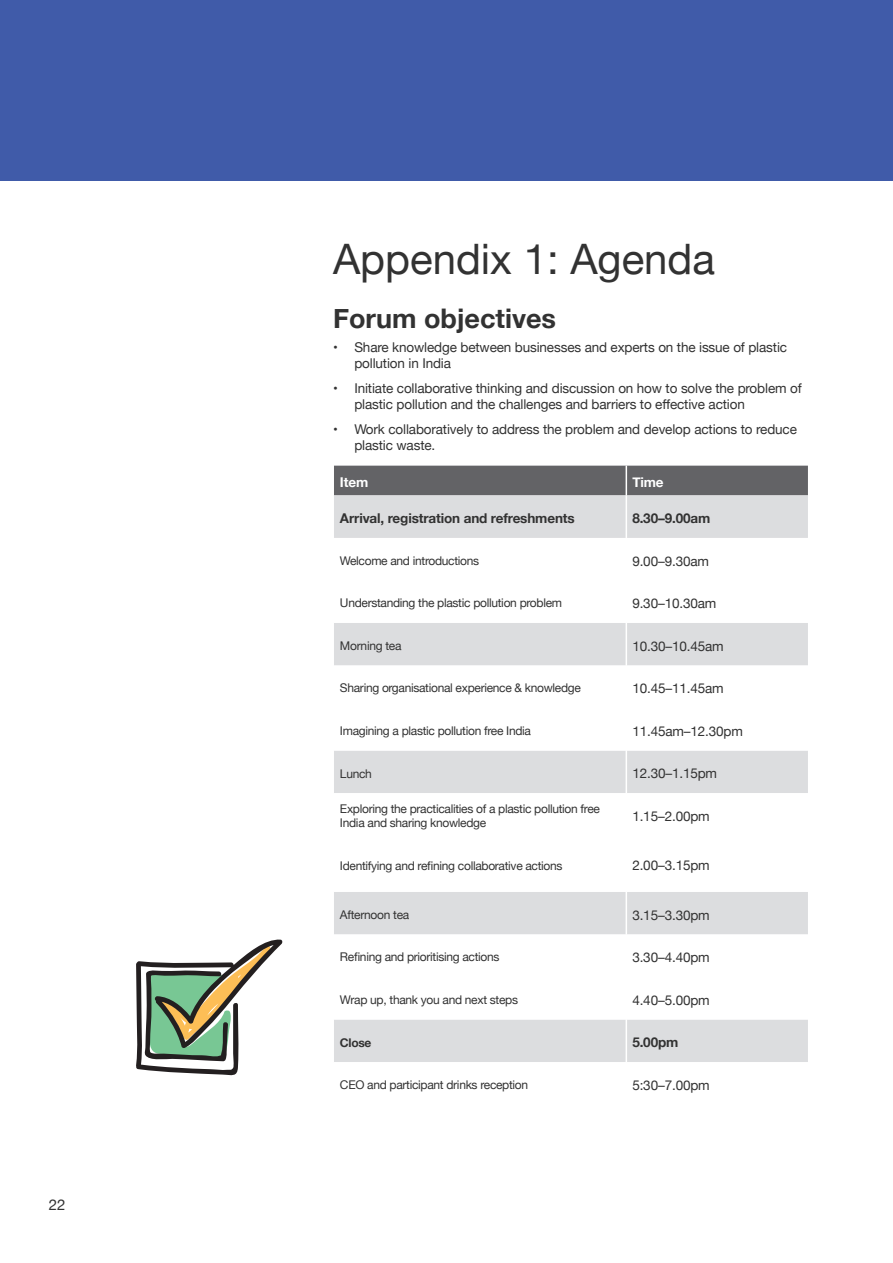
<style>
.page{position:relative;width:893px;height:1263px;background:#fff}
.page>*{position:absolute;margin:0;border:0;box-sizing:border-box;transform-origin:0 0}
.t1{font:42px "Helvetica Neue";color:#323232}
.t2{font:700 27px "Helvetica Neue";color:#323232}
.t3{font:15px "Helvetica Neue";color:#323232}
.Body{font:13.5px/16.2px "Helvetica Neue";letter-spacing:-.01em;color:#323232}
.Body-2{font:700 13.5px "Helvetica Neue";letter-spacing:-.01em;color:#323232}
.Body-3{font:700 13.5px "Helvetica Neue";letter-spacing:-.01em;color:#fff}
.Body-4{font:12px/14.4px "Helvetica Neue";letter-spacing:-.025em;color:#323232}
.Body-5{font:700 12px "Helvetica Neue";letter-spacing:-.025em;color:#323232}
</style>
<div class="page">
<div style="left:334px;top:495px;width:474px;height:43px;background:#dcdddf"></div>
<div style="left:334px;top:1020px;width:474px;height:42px;background:#dcdddf"></div>
<svg style="left:334px;top:623px;width:474px;height:311px"></svg>
<div style="left:334px;top:466px;width:474px;height:29px;background:#636366"></div>
<hr style="left:626px;top:495px;width:1px;height:43px;background:#fff">
<hr style="left:626px;top:623px;width:1px;height:42px;background:#fff">
<hr style="left:626px;top:665px;width:1px;height:43px;background:#fff">
<hr style="left:626px;top:708px;width:1px;height:42px;background:#fff">
<hr style="left:626px;top:750px;width:1px;height:43px;background:#fff">
<hr style="left:626px;top:793px;width:1px;height:43px;background:#fff">
<hr style="left:626px;top:836px;width:1px;height:56px;background:#fff">
<hr style="left:626px;top:892px;width:1px;height:42px;background:#fff">
<hr style="left:626px;top:1019px;width:1px;height:43px;background:#fff">
<div style="left:0;top:0;width:893px;height:181px;background:#405ba9"></div>
<svg style="left:136px;top:939px;width:147px;height:137px"></svg>
<p class="t3" style="left:49px;top:1194px;width:18px">22</p>
<h1 class="t1" style="left:333px;top:229px;width:383px">Appendix 1: Agenda</h1>
<h2 class="t2" style="left:333px;top:297px;width:224px">Forum objectives</h2>
<p class="Body" style="left:354px;top:340px;width:434px;text-indent:-21px">• Share knowledge between businesses and experts on the issue of plastic pollution in India</p>
<p class="Body" style="left:354px;top:381px;width:449px;text-indent:-21px">• Initiate collaborative thinking and discussion on how to solve the problem of plastic pollution and the challenges and barriers to effective action</p>
<p class="Body" style="left:354px;top:422px;width:444px;text-indent:-21px">• Work collaboratively to address the problem and develop actions to reduce plastic waste.</p>
<p class="Body-3" style="left:340px;top:472px;width:30px">Item</p>
<p class="Body-3" style="left:632px;top:472px;width:33px">Time</p>
<p class="Body-2" style="left:340px;top:508px;width:236px">Arrival, registration and refreshments</p>
<p class="Body-2" style="left:632px;top:508px;width:79px">8.30–9.00am</p>
<p class="Body-4" style="left:340px;top:554px;width:141px">Welcome and introductions</p>
<p class="Body" style="left:632px;top:553px;width:78px">9.00–9.30am</p>
<p class="Body-4" style="left:340px;top:597px;width:224px">Understanding the plastic pollution problem</p>
<p class="Body" style="left:632px;top:596px;width:86px">9.30–10.30am</p>
<p class="Body-4" style="left:340px;top:639px;width:63px">Morning tea</p>
<p class="Body" style="left:632px;top:638px;width:93px">10.30–10.45am</p>
<p class="Body-4" style="left:340px;top:682px;width:242px">Sharing organisational experience &amp; knowledge</p>
<p class="Body" style="left:632px;top:681px;width:93px">10.45–11.45am</p>
<p class="Body-4" style="left:340px;top:724px;width:193px">Imagining a plastic pollution free India</p>
<p class="Body" style="left:632px;top:724px;width:112px">11.45am–12.30pm</p>
<p class="Body-4" style="left:340px;top:767px;width:33px">Lunch</p>
<p class="Body" style="left:632px;top:766px;width:86px">12.30–1.15pm</p>
<p class="Body-4" style="left:340px;top:802px;width:261px">Exploring the practicalities of a plastic pollution free<br>India and sharing knowledge</p>
<p class="Body" style="left:632px;top:809px;width:79px">1.15–2.00pm</p>
<p class="Body-4" style="left:340px;top:859px;width:224px">Identifying and refining collaborative actions</p>
<p class="Body" style="left:632px;top:858px;width:79px">2.00–3.15pm</p>
<p class="Body-4" style="left:340px;top:908px;width:71px">Afternoon tea</p>
<p class="Body" style="left:632px;top:907px;width:79px">3.15–3.30pm</p>
<p class="Body-4" style="left:340px;top:951px;width:161px">Refining and prioritising actions</p>
<p class="Body" style="left:632px;top:950px;width:79px">3.30–4.40pm</p>
<p class="Body-4" style="left:340px;top:993px;width:180px">Wrap up, thank you and next steps</p>
<p class="Body" style="left:632px;top:992px;width:79px">4.40–5.00pm</p>
<p class="Body-5" style="left:340px;top:1033px;width:33px">Close</p>
<p class="Body-2" style="left:632px;top:1032px;width:48px">5.00pm</p>
<p class="Body-4" style="left:340px;top:1078px;width:190px">CEO and participant drinks reception</p>
<p class="Body" style="left:632px;top:1077px;width:79px">5:30–7.00pm</p>
</div>
